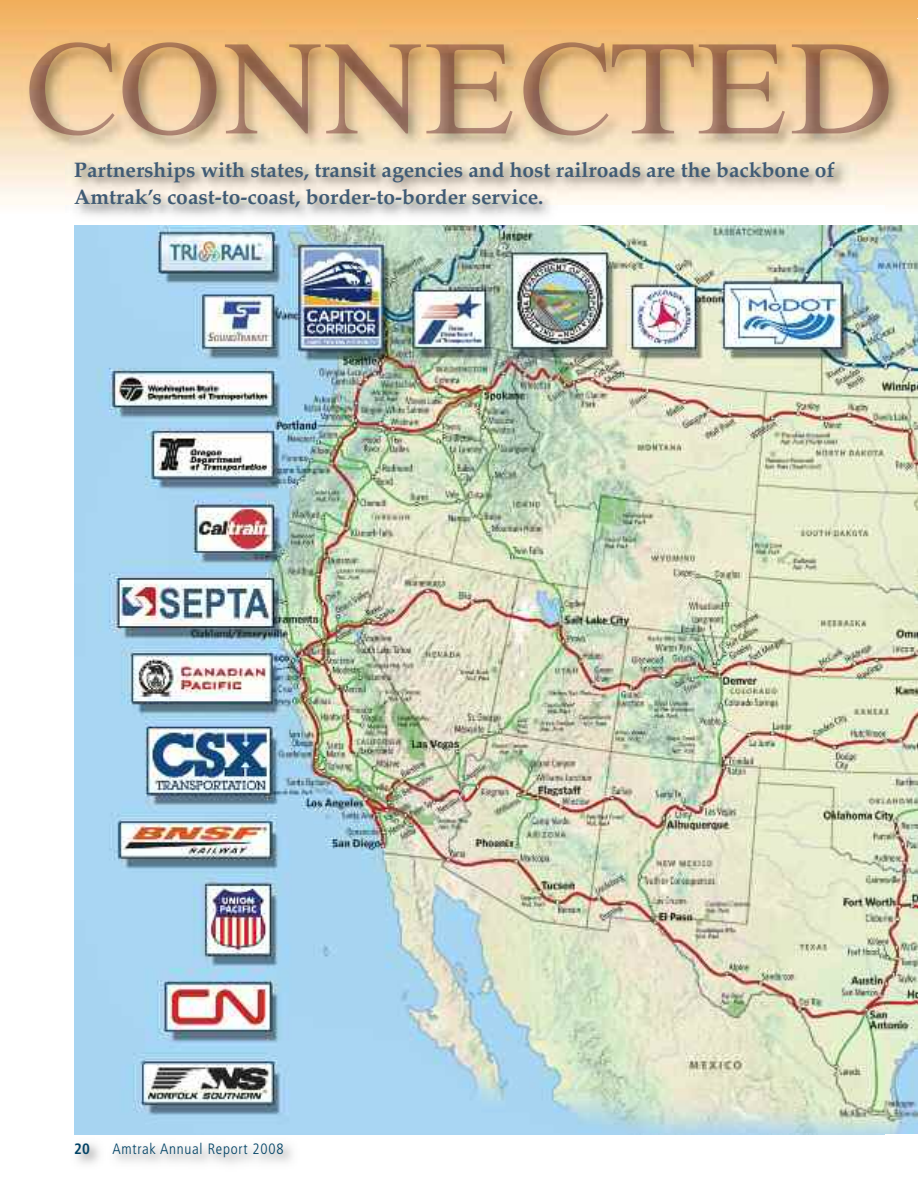
<style>
.page{position:relative;width:918px;height:1188px;background:#fff}
.page>*{position:absolute;margin:0;border:0;box-sizing:border-box;transform-origin:0 0}
.t1{font:700 21px/27.8px "Palatino";color:#405b75}
.t2{font:300 condensed 15px "Frutiger";letter-spacing:.05em;color:#004265}
.t3{font:700 condensed 15px "Frutiger";color:#004265}
</style>
<div class="page">
<img style="left:74px;top:225px;width:844px;height:909px">
<div style="left:0;top:0;width:918px;height:213px;background:#f2b263"></div>
<img style="left:0;top:24px;width:918px;height:181px">
<img style="left:29px;top:42px;width:860px;height:94px">
<img style="left:66px;top:151px;width:819px;height:90px">
<p class="t1" style="left:74px;top:155px;width:762px">Partnerships with states, transit agencies and host railroads are the backbone of<br>Amtrak’s coast-to-coast, border-to-border service.</p>
<p class="t3" style="left:74px;top:1142px;width:17px">20</p>
<p class="t2" style="left:112px;top:1142px;width:173px">Amtrak Annual Report 2008</p>
</div>
